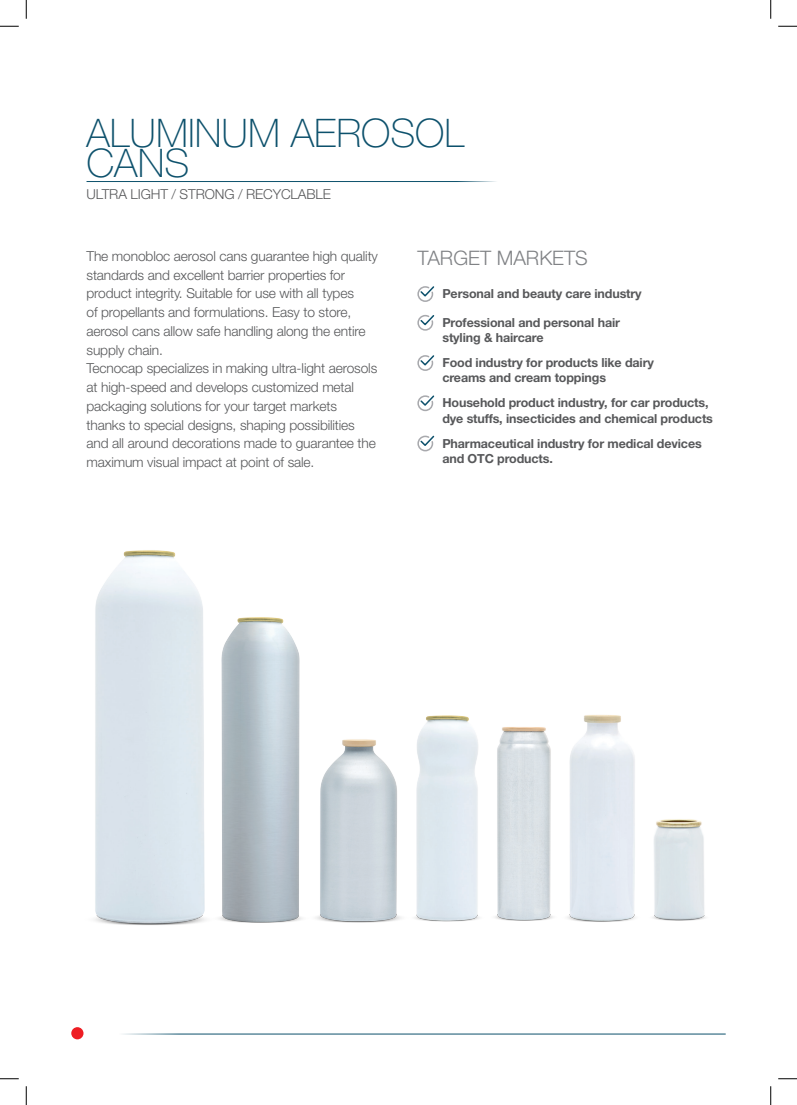
<style>
.page{position:relative;width:797px;height:1105px;background:#fff}
.page>*{position:absolute;margin:0;border:0;box-sizing:border-box;transform-origin:0 0}
.t1{font:100 39.38px/30.6px "Helvetica Neue LT Std";color:#0d516c}
.t2{font:300 20px "Helvetica Neue LT Std";color:#808285}
.t3{font:300 13.75px/18.8px "Helvetica Neue LT Std";letter-spacing:-.01em;color:#57585a}
.t4{font:700 12.5px/15.4px "Helvetica Neue LT Std";letter-spacing:-.01em;color:#57585a}
</style>
<div class="page">
<div style="left:71px;top:1027px;width:13px;height:12px;background:#ee1d23;border-radius:50%"></div>
<hr style="left:105px;top:1034px;width:620px;height:1px;background:#0d516c">
<hr style="left:86px;top:181px;width:420px;height:1px;background:#0d516c">
<svg style="left:417px;top:286px;width:18px;height:16px"></svg>
<svg style="left:417px;top:315px;width:18px;height:16px"></svg>
<svg style="left:417px;top:435px;width:18px;height:17px"></svg>
<svg style="left:417px;top:355px;width:18px;height:16px"></svg>
<svg style="left:417px;top:395px;width:18px;height:17px"></svg>
<img style="left:94px;top:550px;width:105px;height:375px">
<img style="left:415px;top:715px;width:64px;height:207px">
<img style="left:495px;top:727px;width:53px;height:194px">
<img style="left:548px;top:715px;width:87px;height:207px">
<img style="left:322px;top:739px;width:93px;height:184px">
<img style="left:199px;top:594px;width:123px;height:329px">
<img style="left:652px;top:819px;width:53px;height:102px">
<svg style="left:0;top:25px;width:19px;height:2px"></svg>
<svg style="left:778px;top:25px;width:19px;height:2px"></svg>
<svg style="left:0;top:1078px;width:19px;height:1px"></svg>
<svg style="left:778px;top:1078px;width:19px;height:1px"></svg>
<svg style="left:25px;top:0;width:2px;height:19px"></svg>
<svg style="left:25px;top:1086px;width:2px;height:19px"></svg>
<svg style="left:770px;top:0;width:1px;height:19px"></svg>
<svg style="left:770px;top:1086px;width:1px;height:19px"></svg>
<h1 class="t1" style="left:86px;top:117px;width:379px">ALUMINUM AEROSOL<br>CANS</h1>
<p class="t3" style="left:86px;top:185px;width:246px">ULTRA LIGHT / STRONG / RECYCLABLE</p>
<p class="t3" style="left:86px;top:246px;width:293px">The monobloc aerosol cans guarantee high quality standards and excellent barrier properties for product integrity. Suitable for use with all types<br>of propellants and formulations. Easy to store, aerosol cans allow safe handling along the entire supply chain.<br>Tecnocap specializes in making ultra-light aerosols at high-speed and develops customized metal packaging solutions for your target markets thanks to special designs, shaping possibilities and all around decorations made to guarantee the maximum visual impact at point of sale.</p>
<h2 class="t2" style="left:417px;top:246px;width:172px">TARGET MARKETS</h2>
<p class="t4" style="left:442px;top:286px;width:201px">Personal and beauty care industry</p>
<p class="t4" style="left:442px;top:314px;width:179px">Professional and personal hair styling &amp; haircare</p>
<p class="t4" style="left:442px;top:355px;width:213px">Food industry for products like dairy creams and cream toppings</p>
<p class="t4" style="left:442px;top:395px;width:272px">Household product industry, for car products, dye stuffs, insecticides and chemical products</p>
<p class="t4" style="left:442px;top:435px;width:261px">Pharmaceutical industry for medical devices and OTC products.</p>
</div>
